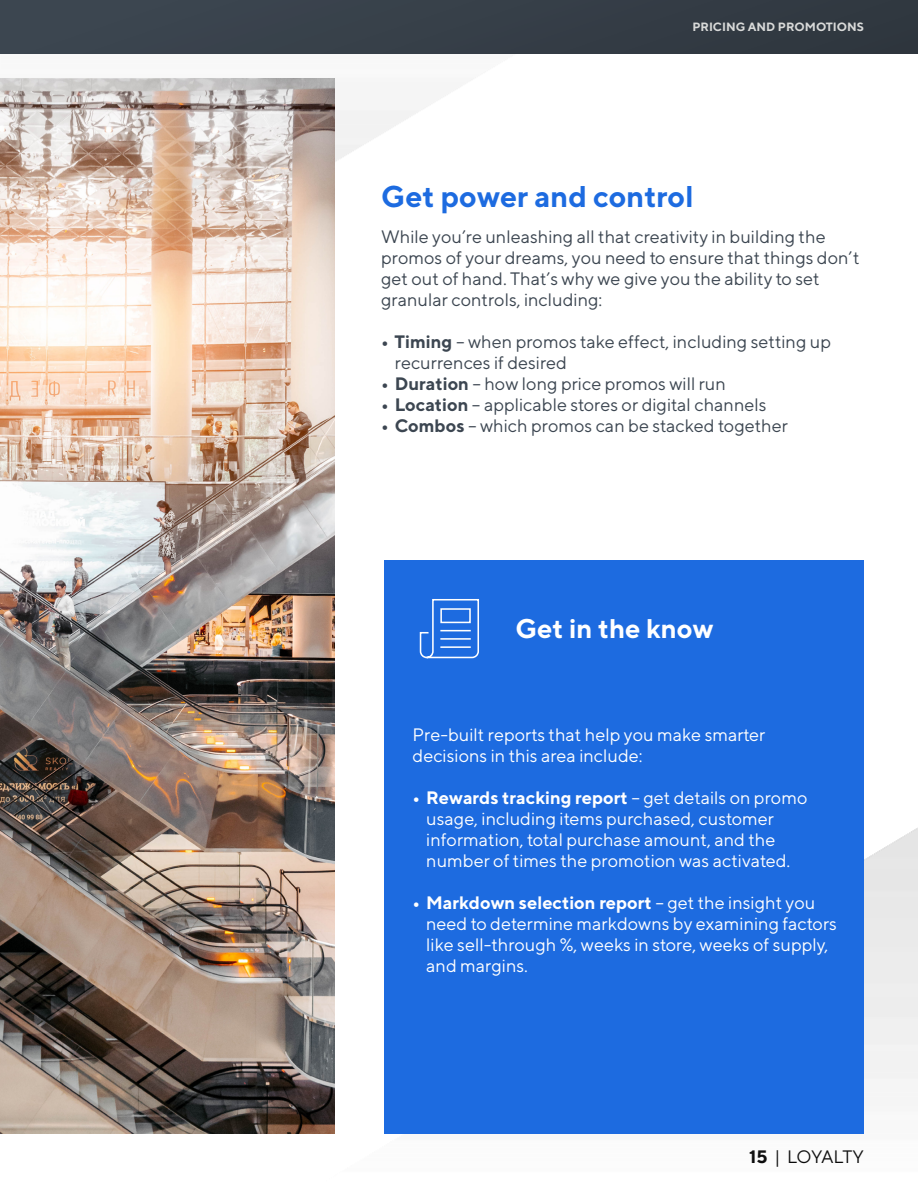
<style>
.page{position:relative;width:918px;height:1188px;background:#fff}
.page>*{position:absolute;margin:0;border:0;box-sizing:border-box;transform-origin:0 0}
.t1{font:700 30px "TT Norms";color:#1d6be0}
.t2{font:700 27px "TT Norms";color:#fff}
.t3{font:18px/21px "TT Norms";color:#fff}
.t4{font:18px/21px "TT Norms";color:#3c4651}
.t5{font:18px "TT Norms";letter-spacing:-.04em;color:#000}
.t6{font:700 12px "TT Norms";color:#d9dad9}
.s1{font-weight:700}
</style>
<div class="page">
<div style="left:0;top:0;width:918px;height:54px;background:#363f48"></div>
<img style="left:0;top:79px;width:335px;height:1055px">
<div style="left:384px;top:560px;width:480px;height:574px;background:#1d6be0"></div>
<svg style="left:419px;top:599px;width:60px;height:60px"></svg>
<p class="t6" style="left:692px;top:19px;width:173px">PRICING AND PROMOTIONS</p>
<h1 class="t1" style="left:381px;top:178px;width:314px">Get power and control</h1>
<p class="t4" style="left:381px;top:226px;width:480px">While you’re unleashing all that creativity in building the promos of your dreams, you need to ensure that things don’t get out of hand. That’s why we give you the ability to set granular controls, including:</p>
<p class="t4" style="left:395px;top:331px;width:438px;text-indent:-14px"><span class="s1">• Timing</span> – when promos take effect, including setting up recurrences if desired</p>
<p class="t4" style="left:381px;top:373px;width:346px"><span class="s1">• Duration</span> – how long price promos will run</p>
<p class="t4" style="left:381px;top:394px;width:387px"><span class="s1">• Location</span> – applicable stores or digital channels</p>
<p class="t4" style="left:381px;top:415px;width:408px"><span class="s1">• Combos</span> – which promos can be stacked together</p>
<h2 class="t2" style="left:515px;top:612px;width:200px">Get in the know</h2>
<p class="t3" style="left:413px;top:724px;width:354px">Pre-built reports that help you make smarter decisions in this area include:</p>
<p class="t3" style="left:426px;top:787px;width:383px;text-indent:-14px"><span class="s1">• Rewards tracking report</span> – get details on promo usage, including items purchased, customer information, total purchase amount, and the number of times the promotion was activated.</p>
<p class="t3" style="left:426px;top:892px;width:412px;text-indent:-14px"><span class="s1">• Markdown selection report</span> – get the insight you need to determine markdowns by examining factors like sell-through %, weeks in store, weeks of supply, and margins.</p>
<p class="t5" style="left:749px;top:1146px;width:116px"><span class="s1">15</span> | LOYALTY</p>
</div>
